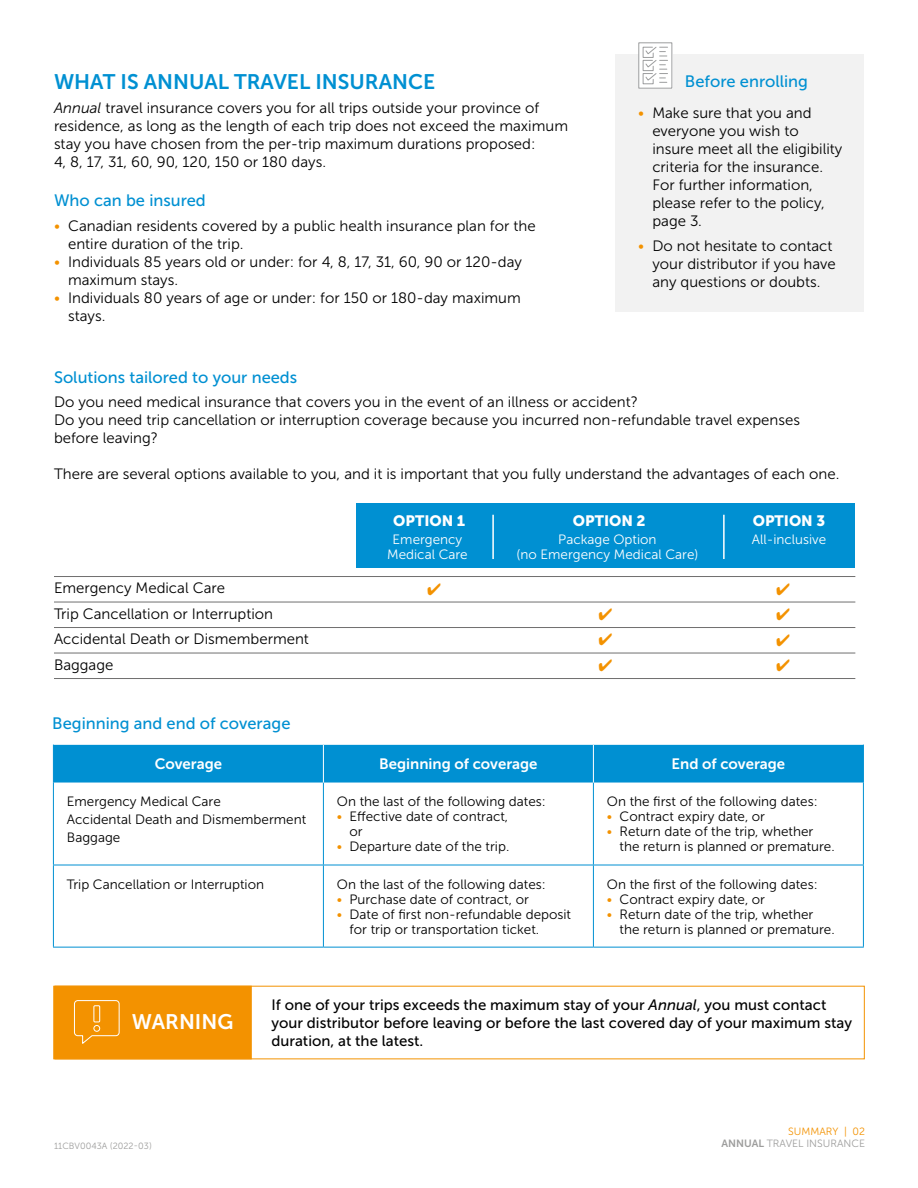
<style>
.page{position:relative;width:918px;height:1188px;background:#fff}
.page>*{position:absolute;margin:0;border:0;box-sizing:border-box;transform-origin:0 0}
.t1{font:21px "Museo Sans 700";color:#0090d2}
.t2{font:21px "Museo Sans 700";color:#fff}
.t3{font:16.5px "Museo Sans 500";color:#0090d2}
.t4{font:16.5px/25.5px "Zapf Dingbats ITC";color:#f39200;text-align:justify}
.t5{font:15px/18px "Museo Sans 300";color:#000}
.t6{font:15px/18px "Museo Sans 500";color:#000}
.t7{font:15px "Museo Sans 700";color:#fff}
.t8{font:15px "Museo Sans 900";color:#fff}
.t9{font:13.5px/15px "Museo Sans 300";color:#000}
.t10{font:13.5px "Museo Sans 300";color:#fff}
.t11{font:10.5px/12px "Museo Sans 300";color:#9d9d9c;text-align:right}
.t12{font:9px "Museo Sans 300";color:#9d9d9c}
.s1{font-style:italic}
.s2{color:#f39200}
.s3{font-family:"Museo Sans 700"}
</style>
<div class="page">
<div style="left:616px;top:54px;width:248px;height:257px;background:#f2f2f2"></div>
<div style="left:640px;top:44px;width:33px;height:45px;background:#fff"></div>
<div style="left:638px;top:42px;width:34px;height:47px;border:1px solid #9d9e9f"></div>
<svg style="left:642px;top:46px;width:26px;height:39px"></svg>
<div style="left:54px;top:745px;width:809px;height:38px;background:#0090d2"></div>
<hr style="left:323px;top:783px;width:1px;height:82px;background:#0090d2">
<hr style="left:593px;top:783px;width:1px;height:82px;background:#0090d2">
<hr style="left:323px;top:865px;width:1px;height:82px;background:#0090d2">
<hr style="left:593px;top:865px;width:1px;height:82px;background:#0090d2">
<hr style="left:53px;top:783px;width:1px;height:82px;background:#0090d2">
<hr style="left:863px;top:783px;width:1px;height:82px;background:#0090d2">
<hr style="left:53px;top:865px;width:270px;height:1px;background:#0090d2">
<hr style="left:53px;top:865px;width:1px;height:82px;background:#0090d2">
<hr style="left:323px;top:865px;width:270px;height:1px;background:#0090d2">
<hr style="left:593px;top:865px;width:271px;height:1px;background:#0090d2">
<hr style="left:863px;top:865px;width:1px;height:82px;background:#0090d2">
<hr style="left:53px;top:947px;width:270px;height:1px;background:#0090d2">
<hr style="left:323px;top:947px;width:270px;height:1px;background:#0090d2">
<hr style="left:593px;top:947px;width:271px;height:1px;background:#0090d2">
<hr style="left:323px;top:745px;width:1px;height:38px;background:#fff">
<hr style="left:593px;top:745px;width:1px;height:38px;background:#fff">
<hr style="left:53px;top:745px;width:1px;height:38px;background:#0090d2">
<hr style="left:863px;top:745px;width:1px;height:38px;background:#0090d2">
<div style="left:53px;top:986px;width:199px;height:73px;background:#f39200;border:1px solid #f39200"></div>
<div style="left:55px;top:986px;width:810px;height:73px;border:1px solid #f39200"></div>
<svg style="left:74px;top:1000px;width:46px;height:44px"></svg>
<div style="left:93px;top:1025px;width:7px;height:7px;border:1px solid #fff;border-radius:50%"></div>
<div style="left:93px;top:1005px;width:7px;height:17px;border:1px solid #fff"></div>
<div style="left:356px;top:504px;width:499px;height:64px;background:#0090d2"></div>
<hr style="left:54px;top:576px;width:801px;height:1px;background:#706f6f">
<hr style="left:54px;top:602px;width:801px;height:1px;background:#706f6f">
<hr style="left:54px;top:627px;width:801px;height:1px;background:#706f6f">
<hr style="left:54px;top:653px;width:801px;height:1px;background:#706f6f">
<hr style="left:54px;top:678px;width:801px;height:1px;background:#706f6f">
<hr style="left:723px;top:515px;width:2px;height:44px;background:#fff">
<hr style="left:492px;top:515px;width:2px;height:44px;background:#fff">
<h1 class="t1" style="left:54px;top:70px;width:383px">WHAT IS ANNUAL TRAVEL INSURANCE</h1>
<p class="t5" style="left:54px;top:99px;width:516px"><span class="s1">Annual</span> travel insurance covers you for all trips outside your province of residence, as long as the length of each trip does not exceed the maximum stay you have chosen from the per-trip maximum durations proposed:<br>4, 8, 17, 31, 60, 90, 120, 150 or 180 days.</p>
<p class="t3" style="left:54px;top:191px;width:153px">Who can be insured</p>
<p class="t5" style="left:68px;top:217px;width:469px;text-indent:-14px"><span class="s2">•</span> Canadian residents covered by a public health insurance plan for the entire duration of the trip.</p>
<p class="t5" style="left:68px;top:253px;width:455px;text-indent:-14px"><span class="s2">•</span> Individuals 85 years old or under: for 4, 8, 17, 31, 60, 90 or 120-day maximum stays.</p>
<p class="t5" style="left:68px;top:289px;width:454px;text-indent:-14px"><span class="s2">•</span> Individuals 80 years of age or under: for 150 or 180-day maximum stays.</p>
<p class="t3" style="left:685px;top:72px;width:125px">Before enrolling</p>
<p class="t5" style="left:652px;top:104px;width:192px;text-indent:-14px"><span class="s2">•</span> Make sure that you and everyone you wish to insure meet all the eligibility criteria for the insurance.<br>For further information, please refer to the policy, page 3.</p>
<p class="t5" style="left:652px;top:237px;width:185px;text-indent:-14px"><span class="s2">•</span> Do not hesitate to contact your distributor if you have any questions or doubts.</p>
<p class="t3" style="left:54px;top:368px;width:245px">Solutions tailored to your needs</p>
<p class="t5" style="left:54px;top:393px;width:747px">Do you need medical insurance that covers you in the event of an illness or accident?<br>Do you need trip cancellation or interruption coverage because you incurred non-refundable travel expenses before leaving?</p>
<p class="t5" style="left:54px;top:465px;width:787px">There are several options available to you, and it is important that you fully understand the advantages of each one.</p>
<p class="t5" style="left:54px;top:576px;width:257px;line-height:25.5px">Emergency Medical Care<br>Trip Cancellation or Interruption<br>Accidental Death or Dismemberment<br>Baggage</p>
<p class="t8" style="left:393px;top:512px;width:73px">OPTION 1</p>
<p class="t8" style="left:573px;top:512px;width:74px">OPTION 2</p>
<p class="t8" style="left:753px;top:512px;width:74px">OPTION 3</p>
<p class="t10" style="left:393px;top:532px;width:71px">Emergency</p>
<p class="t10" style="left:558px;top:532px;width:100px">Package Option</p>
<p class="t10" style="left:752px;top:532px;width:76px">All-inclusive</p>
<p class="t10" style="left:387px;top:547px;width:82px">Medical Care</p>
<p class="t10" style="left:517px;top:547px;width:183px">(no Emergency Medical Care)</p>
<p class="t4" style="left:599px;top:601px;width:15px">✔ ✔ ✔</p>
<p class="t4" style="left:776px;top:576px;width:15px">✔ ✔ ✔ ✔</p>
<p class="t3" style="left:52px;top:715px;width:240px">Beginning and end of coverage</p>
<p class="t7" style="left:155px;top:756px;width:69px">Coverage</p>
<p class="t7" style="left:379px;top:756px;width:160px">Beginning of coverage</p>
<p class="t7" style="left:672px;top:756px;width:115px">End of coverage</p>
<p class="t9" style="left:67px;top:793px;width:241px;line-height:18px">Emergency Medical Care<br>Accidental Death and Dismemberment<br>Baggage</p>
<p class="t9" style="left:337px;top:794px;width:210px">On the last of the following dates:</p>
<p class="t9" style="left:607px;top:794px;width:212px">On the first of the following dates:</p>
<p class="t9" style="left:607px;top:809px;width:160px"><span class="s2">•</span> Contract expiry date, or</p>
<p class="t9" style="left:620px;top:824px;width:217px;text-indent:-13px"><span class="s2">•</span> Return date of the trip, whether the return is planned or premature.</p>
<p class="t9" style="left:350px;top:809px;width:160px;text-indent:-13px"><span class="s2">•</span> Effective date of contract, or</p>
<p class="t9" style="left:337px;top:839px;width:174px"><span class="s2">•</span> Departure date of the trip.</p>
<p class="t9" style="left:67px;top:877px;width:199px">Trip Cancellation or Interruption</p>
<p class="t9" style="left:337px;top:877px;width:210px">On the last of the following dates:</p>
<p class="t9" style="left:337px;top:892px;width:194px"><span class="s2">•</span> Purchase date of contract, or</p>
<p class="t9" style="left:350px;top:907px;width:223px;text-indent:-13px"><span class="s2">•</span> Date of first non-refundable deposit for trip or transportation ticket.</p>
<p class="t9" style="left:607px;top:877px;width:212px">On the first of the following dates:</p>
<p class="t9" style="left:607px;top:892px;width:160px"><span class="s2">•</span> Contract expiry date, or</p>
<p class="t9" style="left:620px;top:907px;width:217px;text-indent:-13px"><span class="s2">•</span> Return date of the trip, whether the return is planned or premature.</p>
<h1 class="t2" style="left:132px;top:1010px;width:103px">WARNING</h1>
<p class="t12" style="left:54px;top:1141px;width:99px">11CBV0043A (2022-03)</p>
<p class="t6" style="left:272px;top:996px;width:582px">If one of your trips exceeds the maximum stay of your <span class="s1">Annual</span>, you must contact your distributor before leaving or before the last covered day of your maximum stay duration, at the latest.</p>
<p class="t11" style="left:722px;top:1126px;width:145px"><span class="s2">SUMMARY | 02<br></span><span class="s3">ANNUAL</span> TRAVEL INSURANCE</p>
</div>
